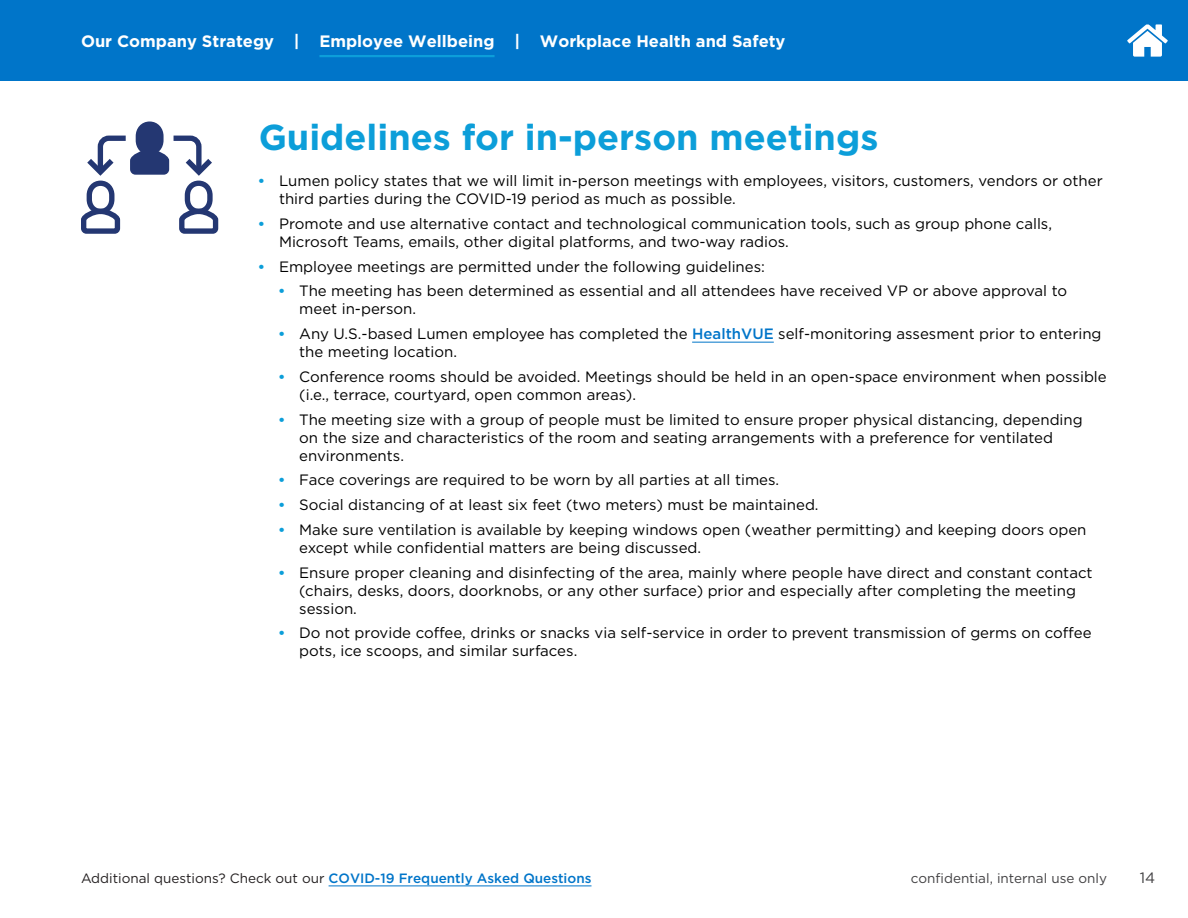
<style>
.page{position:relative;width:1188px;height:918px;background:#fff}
.page>*{position:absolute;margin:0;border:0;box-sizing:border-box;transform-origin:0 0}
.t1{font:700 36px "Gotham";color:#0c9ed9}
.t2{font:700 16.5px "Gotham";color:#fff}
.t3{font:15px/18px "Gotham";color:#000}
.t4{font:15px "Gotham";color:#414042}
.t5{font:500 13.5px "Gotham";color:#0075c9}
.t6{font:13.5px "Gotham";color:#414042}
.s1{font-family:"Arial";font-weight:700;color:#0c9ed9}
.s2{font-weight:500;color:#0075c9}
.s3{font-weight:400;color:#231f20}
</style>
<div class="page">
<div style="left:0;top:0;width:1188px;height:81px;background:#0075c9"></div>
<hr style="left:319px;top:55px;width:176px;height:2px;background:#0c9ed9">
<hr style="left:329px;top:886px;width:263px;height:1px;background:#0075c9">
<svg style="left:1127px;top:24px;width:41px;height:33px"></svg>
<svg style="left:81px;top:122px;width:137px;height:112px"></svg>
<hr style="left:692px;top:342px;width:82px;height:1px;background:#0075c9">
<p class="t2" style="left:81px;top:30px;width:706px">Our Company Strategy | Employee Wellbeing | Workplace Health and Safety</p>
<h1 class="t1" style="left:259px;top:114px;width:621px">Guidelines for in-person meetings</h1>
<p class="t3" style="left:279px;top:172px;width:825px;text-indent:-20px"><span class="s1">•</span> Lumen policy states that we will limit in-person meetings with employees, visitors, customers, vendors or other third parties during the COVID-19 period as much as possible.</p>
<p class="t3" style="left:279px;top:214px;width:775px;text-indent:-20px"><span class="s1">•</span> Promote and use alternative contact and technological communication tools, such as group phone calls,<br>Microsoft Teams, emails, other digital platforms, and two-way radios.</p>
<p class="t3" style="left:259px;top:257px;width:508px"><span class="s1">•</span> Employee meetings are permitted under the following guidelines:</p>
<p class="t3" style="left:299px;top:282px;width:769px;text-indent:-20px"><span class="s1">•</span> The meeting has been determined as essential and all attendees have received VP or above approval to meet in-person.</p>
<p class="t3" style="left:299px;top:325px;width:804px;text-indent:-20px"><span class="s1">•</span> Any U.S.-based Lumen employee has completed the <span class="s2">HealthVUE</span> self-monitoring assesment prior to entering the meeting location.</p>
<p class="t3" style="left:299px;top:367px;width:809px;text-indent:-20px"><span class="s1">•</span> Conference rooms should be avoided. Meetings should be held in an open-space environment when possible (i.e., terrace, courtyard, open common areas).</p>
<p class="t3" style="left:299px;top:410px;width:785px;text-indent:-20px"><span class="s1">•</span> The meeting size with a group of people must be limited to ensure proper physical distancing, depending on the size and characteristics of the room and seating arrangements with a preference for ventilated environments.</p>
<p class="t3" style="left:279px;top:471px;width:502px"><span class="s1">•</span> Face coverings are required to be worn by all parties at all times.</p>
<p class="t3" style="left:279px;top:496px;width:541px"><span class="s1">•</span> Social distancing of at least six feet (two meters) must be maintained.</p>
<p class="t3" style="left:299px;top:520px;width:789px;text-indent:-20px"><span class="s1">•</span> Make sure ventilation is available by keeping windows open (weather permitting) and keeping doors open except while confidential matters are being discussed.</p>
<p class="t3" style="left:299px;top:563px;width:795px;text-indent:-20px"><span class="s1">•</span> Ensure proper cleaning and disinfecting of the area, mainly where people have direct and constant contact (chairs, desks, doors, doorknobs, or any other surface) prior and especially after completing the meeting session.</p>
<p class="t3" style="left:299px;top:624px;width:794px;text-indent:-20px"><span class="s1">•</span> Do not provide coffee, drinks or snacks via self-service in order to prevent transmission of germs on coffee pots, ice scoops, and similar surfaces.</p>
<p class="t5" style="left:81px;top:869px;width:512px"><span class="s3">Additional questions? Check out our</span> COVID-19 Frequently Asked Questions</p>
<p class="t6" style="left:911px;top:869px;width:198px">confidential, internal use only</p>
<p class="t4" style="left:1140px;top:869px;width:17px">14</p>
</div>
